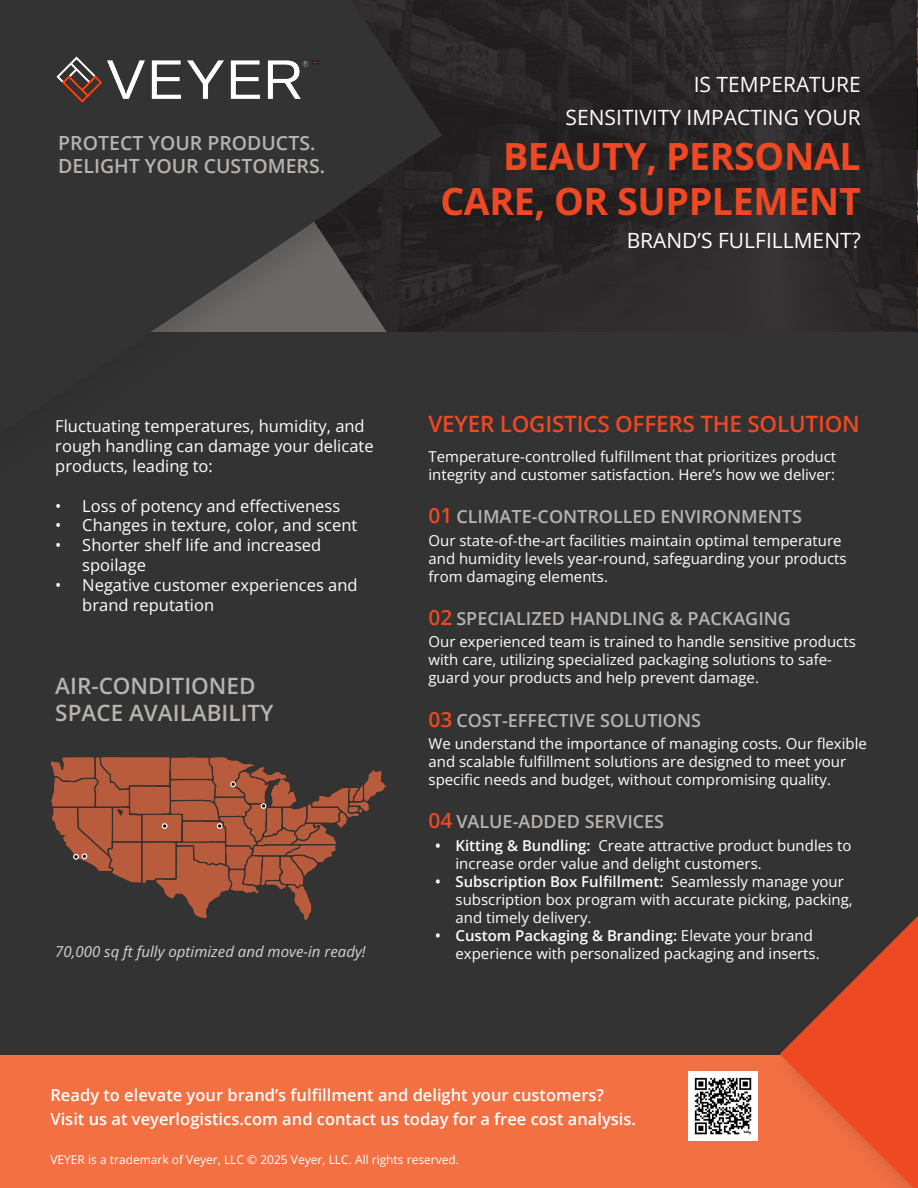
<style>
.page{position:relative;width:918px;height:1188px;background:#fff}
.page>*{position:absolute;margin:0;border:0;box-sizing:border-box;transform-origin:0 0}
.t1{font:700 37.5px/45px "Open Sans";letter-spacing:-.01em;color:#f04823;text-align:right}
.t2{font:600 22.5px/27px "Open Sans";color:#b7b4b2}
.t3{font:600 22.5px "Open Sans";letter-spacing:-.01em;color:#f04823}
.t4{font:21px "Open Sans";color:#fff}
.t5{font:600 19.5px/23.4px "Open Sans";color:#b7b4b2}
.t6{font:600 18px "Open Sans";color:#b7b4b2}
.t7{font:600 18px "Open Sans";color:#b7b4b2}
.t8{font:16.5px/19.8px "Open Sans";color:#fff}
.t9{font:600 16.5px "Open Sans";color:#fff}
.t10{font:15px/18px "Open Sans";color:#fff}
.t11{font:italic 15px "Open Sans";color:#d7d5d4}
.t12{font:12px "Open Sans";color:#fff}
.s1{font-size:21px;color:#f04823}
.s2{font-weight:600}
</style>
<div class="page">
<div style="left:0;top:1054px;width:918px;height:134px;background:#f37043"></div>
<div style="left:319px;top:0;width:597px;height:332px;background:#2a2728"></div>
<div style="left:0;top:332px;width:918px;height:723px;background:#323332"></div>
<div style="left:770px;top:889px;width:148px;height:299px;background:#231f20;opacity:.2"></div>
<svg style="left:780px;top:916px;width:138px;height:272px"></svg>
<div style="left:0;top:0;width:473px;height:582px;background:#231f20;opacity:.2"></div>
<svg style="left:0;top:0;width:442px;height:434px;fill:#323332"></svg>
<img style="left:37px;top:43px;width:290px;height:73px">
<img style="left:51px;top:758px;width:334px;height:162px">
<img style="left:688px;top:1072px;width:70px;height:69px">
<p class="t5" style="left:58px;top:131px;width:268px">PROTECT YOUR PRODUCTS.<br>DELIGHT YOUR CUSTOMERS.</p>
<p class="t4" style="left:694px;top:70px;width:169px">IS TEMPERATURE</p>
<p class="t4" style="left:566px;top:103px;width:297px">SENSITIVITY IMPACTING YOUR</p>
<p class="t1" style="left:440px;top:133px;width:422px">BEAUTY, PERSONAL<br>CARE, OR SUPPLEMENT</p>
<p class="t4" style="left:627px;top:226px;width:236px">BRAND’S FULFILLMENT?</p>
<p class="t8" style="left:55px;top:416px;width:320px">Fluctuating temperatures, humidity, and rough handling can damage your delicate products, leading to:</p>
<p class="t8" style="left:55px;top:495px;width:287px">• Loss of potency and effectiveness</p>
<p class="t8" style="left:55px;top:515px;width:304px">• Changes in texture, color, and scent</p>
<p class="t8" style="left:82px;top:535px;width:240px;text-indent:-27px">• Shorter shelf life and increased spoilage</p>
<p class="t8" style="left:82px;top:575px;width:277px;text-indent:-27px">• Negative customer experiences and brand reputation</p>
<p class="t2" style="left:55px;top:672px;width:220px">AIR-CONDITIONED<br>SPACE AVAILABILITY</p>
<p class="t11" style="left:55px;top:941px;width:312px">70,000 sq ft fully optimized and move-in ready!</p>
<p class="t3" style="left:429px;top:408px;width:433px">VEYER LOGISTICS OFFERS THE SOLUTION</p>
<p class="t10" style="left:429px;top:447px;width:409px">Temperature-controlled fulfillment that prioritizes product integrity and customer satisfaction. Here’s how we deliver:</p>
<p class="t6" style="left:429px;top:504px;width:375px"><span class="s1">01</span> CLIMATE-CONTROLLED ENVIRONMENTS</p>
<p class="t10" style="left:429px;top:531px;width:420px">Our state-of-the-art facilities maintain optimal temperature and humidity levels year-round, safeguarding your products from damaging elements.</p>
<p class="t6" style="left:429px;top:606px;width:364px"><span class="s1">02</span> SPECIALIZED HANDLING &amp; PACKAGING</p>
<p class="t10" style="left:429px;top:633px;width:429px">Our experienced team is trained to handle sensitive products with care, utilizing specialized packaging solutions to safe&shy;guard your products and help prevent damage.</p>
<p class="t7" style="left:429px;top:708px;width:274px"><span class="s1">03</span> COST-EFFECTIVE SOLUTIONS</p>
<p class="t10" style="left:429px;top:734px;width:440px">We understand the importance of managing costs. Our flexible and scalable fulfillment solutions are designed to meet your specific needs and budget, without compromising quality.</p>
<p class="t7" style="left:429px;top:809px;width:237px"><span class="s1">04</span> VALUE-ADDED SERVICES</p>
<p class="t10" style="left:456px;top:836px;width:398px;text-indent:-20px"><span class="s2">• Kitting &amp; Bundling:</span> Create attractive product bundles to increase order value and delight customers.</p>
<p class="t10" style="left:456px;top:872px;width:399px;text-indent:-20px"><span class="s2">• Subscription Box Fulfillment:</span> Seamlessly manage your subscription box program with accurate picking, packing, and timely delivery.</p>
<p class="t10" style="left:456px;top:926px;width:366px;text-indent:-20px"><span class="s2">• Custom Packaging &amp; Branding:</span> Elevate your brand experience with personalized packaging and inserts.</p>
<p class="t9" style="left:50px;top:1083px;width:555px">Ready to elevate your brand’s fulfillment and delight your customers?</p>
<p class="t9" style="left:50px;top:1107px;width:587px">Visit us at veyerlogistics.com and contact us today for a free cost analysis.</p>
<p class="t12" style="left:50px;top:1151px;width:410px">VEYER is a trademark of Veyer, LLC © 2025 Veyer, LLC. All rights reserved.</p>
</div>
